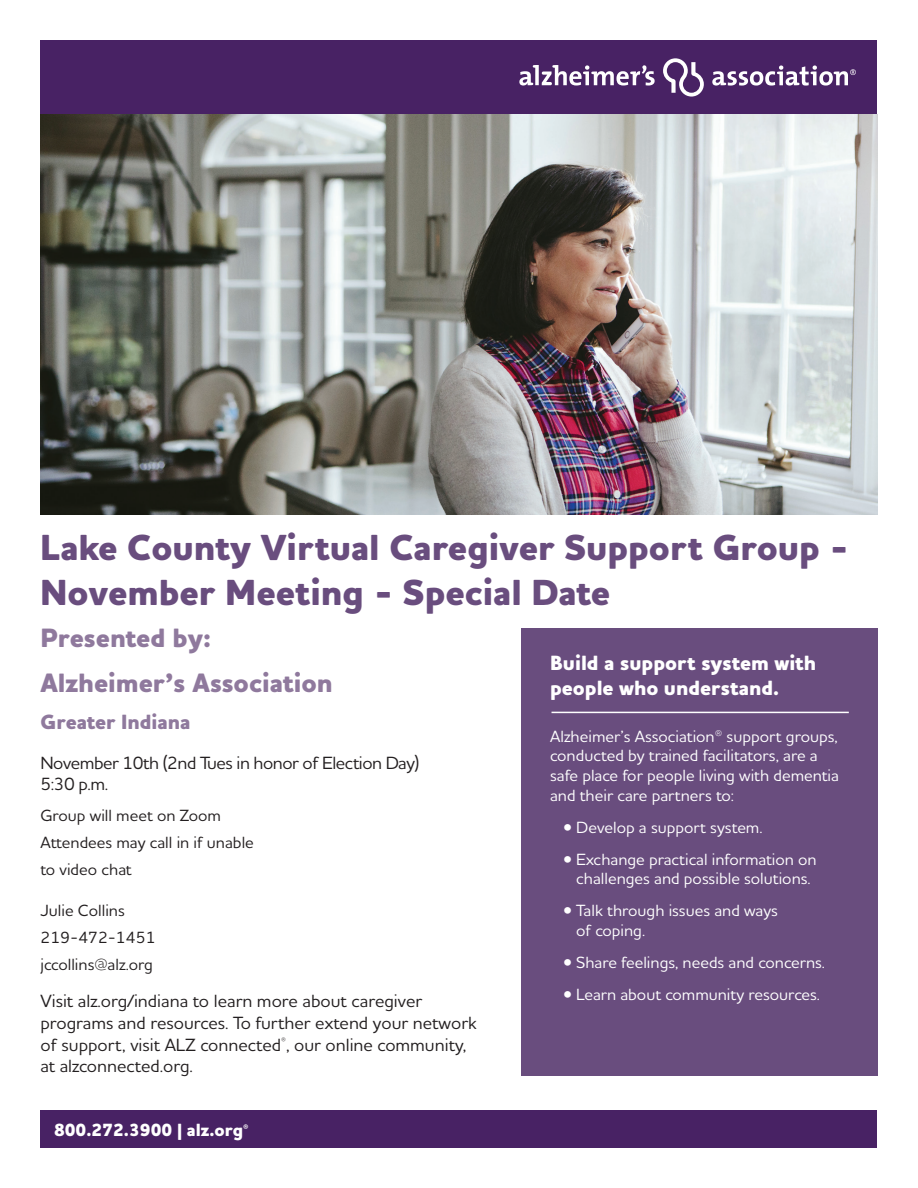
<style>
.page{position:relative;width:918px;height:1188px;background:#fff}
.page>*{position:absolute;margin:0;border:0;box-sizing:border-box;transform-origin:0 0}
.t1{font:800 36.9px/44.4px "Houschka Alt Pro";color:#694d7e}
.t2{font:800 27px/44.5px "Houschka Alt Pro";color:#8f799d}
.t3{font:800 21px/25.2px "Houschka Alt Pro";color:#fff}
.t4{font:800 21px "Houschka Alt Pro";color:#8f799d}
.t5{font:500 18px/21.6px "Houschka Alt Pro";color:#231f20}
.t6{font:500 18px/21.6px "Houschka Alt Pro";letter-spacing:-.025em;color:#231f20}
.t7{font:800 18px "Houschka Alt Pro";color:#fff}
.t8{font:500 16.5px/19.8px "Houschka Alt Pro";color:#fff}
.t9{font:500 16.5px/27px "Houschka Alt Pro";color:#231f20}
</style>
<div class="page">
<div style="left:40px;top:40px;width:837px;height:74px;background:#482264"></div>
<div style="left:521px;top:628px;width:357px;height:448px;background:#694d7e"></div>
<hr style="left:552px;top:712px;width:297px;height:1px;background:#fff">
<div style="left:40px;top:1110px;width:838px;height:38px;background:#482264"></div>
<svg style="left:663px;top:58px;width:41px;height:39px"></svg>
<svg style="left:519px;top:65px;width:136px;height:21px"></svg>
<svg style="left:712px;top:65px;width:144px;height:21px"></svg>
<img style="left:41px;top:114px;width:836px;height:400px">
<h1 class="t1" style="left:40px;top:527px;width:811px">Lake County Virtual Caregiver Support Group -<br>November Meeting - Special Date</h1>
<h2 class="t2" style="left:40px;top:617px;width:294px">Presented by:<br>Alzheimer’s Association</h2>
<p class="t4" style="left:41px;top:708px;width:151px">Greater Indiana</p>
<p class="t6" style="left:40px;top:751px;width:380px">November 10th (2nd Tues in honor of Election Day)<br>5:30 p.m.</p>
<p class="t3" style="left:550px;top:651px;width:268px">Build a support system with people who understand.</p>
<p class="t8" style="left:550px;top:726px;width:290px">Alzheimer’s Association® support groups, conducted by trained facilitators, are a safe place for people living with dementia and their care partners to:</p>
<p class="t8" style="left:564px;top:817px;width:200px">• Develop a support system.</p>
<p class="t8" style="left:564px;top:849px;width:255px;text-align:center">• Exchange practical information on challenges and possible solutions.</p>
<p class="t8" style="left:576px;top:900px;width:203px;text-indent:-13px">• Talk through issues and ways of coping.</p>
<p class="t8" style="left:564px;top:952px;width:263px">• Share feelings, needs and concerns.</p>
<p class="t8" style="left:564px;top:984px;width:258px">• Learn about community resources.</p>
<p class="t9" style="left:40px;top:802px;width:215px">Group will meet on Zoom<br>Attendees may call in if unable to video chat</p>
<p class="t9" style="left:40px;top:896px;width:117px">Julie Collins<br>219-472-1451 jccollins@alz.org</p>
<p class="t5" style="left:40px;top:990px;width:438px">Visit alz.org/indiana to learn more about caregiver programs and resources. To further extend your network of support, visit ALZ connected<sup>®</sup>, our online community, at alzconnected.org.</p>
<p class="t7" style="left:54px;top:1118px;width:196px">800.272.3900 | alz.org<sup>®</sup></p>
</div>
